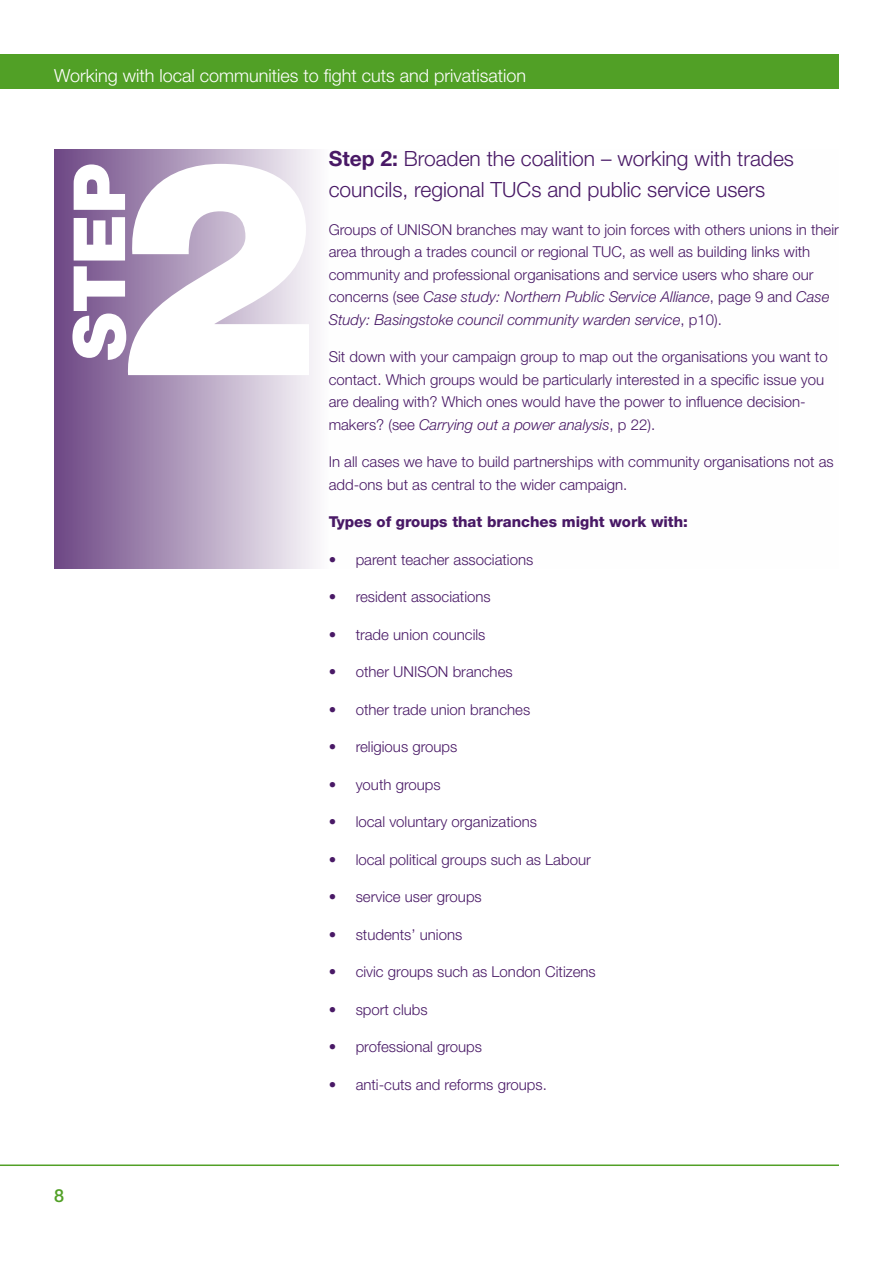
<style>
.page{position:relative;width:893px;height:1263px;background:#fff}
.page>*{position:absolute;margin:0;border:0;box-sizing:border-box;transform-origin:0 0}
.t1{font:900 300px "Helvetica Neue";color:#fff}
.t2{font:900 72px "Helvetica Neue";color:#fff}
.t3{font:300 21px/31.5px "Helvetica Neue";color:#491966}
.t4{font:300 18px "Helvetica Neue";color:#fff}
.t5{font:500 18px "Helvetica Neue";color:#51a026}
.t6{font:300 15px/22.5px "Helvetica Neue";color:#491966}
.t7{font:800 15px "Helvetica Neue";color:#491966}
.s1{font-weight:700}
.s2{font-style:italic}
</style>
<div class="page">
<div style="left:0;top:54px;width:839px;height:34px;background:#51a026"></div>
<hr style="left:0;top:1164px;width:839px;height:2px;background:#51a026">
<svg style="left:54px;top:149px;width:262px;height:419px;background:#b19dbd"></svg>
<p class="t4" style="left:54px;top:65px;width:474px">Working with local communities to fight cuts and privatisation</p>
<h1 class="t1" style="left:118px;top:89px;width:202px">2</h1>
<h2 class="t2" style="left:56px;top:361px;width:199px;rotate:-90deg">STEP</h2>
<h3 class="t3" style="left:329px;top:142px;width:467px"><span class="s1">Step 2:</span> Broaden the coalition – working with trades councils, regional TUCs and public service users</h3>
<p class="t6" style="left:329px;top:218px;width:512px">Groups of UNISON branches may want to join forces with others unions in their area through a trades council or regional TUC, as well as building links with community and professional organisations and service users who share our concerns (see <span class="s2">Case study: Northern Public Service Alliance</span>, page 9 and <span class="s2">Case Study: Basingstoke council community warden service</span>, p10).</p>
<p class="t6" style="left:329px;top:345px;width:501px">Sit down with your campaign group to map out the organisations you want to contact. Which groups would be particularly interested in a specific issue you are dealing with? Which ones would have the power to influence decision&shy;makers? (see <span class="s2">Carrying out a power analysis</span>, p 22).</p>
<p class="t6" style="left:329px;top:450px;width:507px">In all cases we have to build partnerships with community organisations not as add-ons but as central to the wider campaign.</p>
<p class="t7" style="left:329px;top:513px;width:361px">Types of groups that branches might work with:</p>
<p class="t6" style="left:329px;top:548px;width:206px">• parent teacher associations</p>
<p class="t6" style="left:329px;top:585px;width:164px">• resident associations</p>
<p class="t6" style="left:329px;top:623px;width:158px">• trade union councils</p>
<p class="t6" style="left:329px;top:660px;width:185px">• other UNISON branches</p>
<p class="t6" style="left:329px;top:698px;width:203px">• other trade union branches</p>
<p class="t6" style="left:329px;top:735px;width:130px">• religious groups</p>
<p class="t6" style="left:329px;top:773px;width:114px">• youth groups</p>
<p class="t6" style="left:329px;top:810px;width:210px">• local voluntary organizations</p>
<p class="t6" style="left:329px;top:848px;width:264px">• local political groups such as Labour</p>
<p class="t6" style="left:329px;top:885px;width:155px">• service user groups</p>
<p class="t6" style="left:329px;top:923px;width:135px">• students’ unions</p>
<p class="t6" style="left:329px;top:960px;width:269px">• civic groups such as London Citizens</p>
<p class="t6" style="left:329px;top:998px;width:100px">• sport clubs</p>
<p class="t6" style="left:329px;top:1035px;width:155px">• professional groups</p>
<p class="t6" style="left:329px;top:1073px;width:220px">• anti-cuts and reforms groups.</p>
<p class="t5" style="left:54px;top:1184px;width:12px">8</p>
</div>
